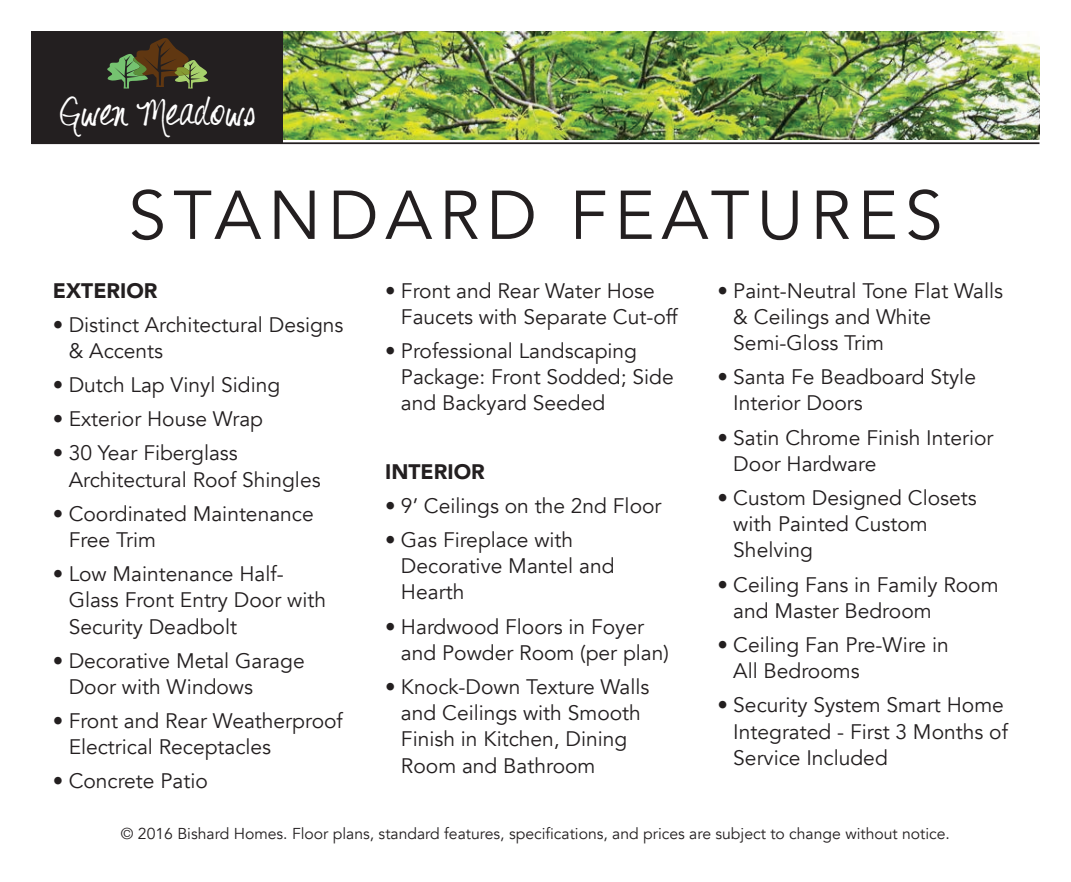
<style>
.page{position:relative;width:1071px;height:882px;background:#fff}
.page>*{position:absolute;margin:0;border:0;box-sizing:border-box;transform-origin:0 0}
.Body_Text_Bullets{font:68.25px "Avenir";letter-spacing:.1em;color:#231f20}
.t1{font:39.9px "Shelter Me";color:#fff}
.t2{font:21px/26.2px "Avenir";color:#231f20}
.Body_Text_Bullets-2{font:900 21px "Avenir";color:#231f20}
.Body_Text_Bullets-3{font:15.75px "Avenir";color:#231f20}
</style>
<div class="page">
<img style="left:284px;top:32px;width:756px;height:108px">
<hr style="left:32px;top:142px;width:1008px;height:2px;background:#231f20">
<div style="left:32px;top:32px;width:252px;height:112px;background:#231f20"></div>
<svg style="left:107px;top:38px;width:101px;height:51px"></svg>
<h2 class="t1" style="left:60px;top:87px;width:198px">Gwen Meadows</h2>
<p class="Body_Text_Bullets" style="left:128px;top:175px;width:816px">STANDARD FEATURES</p>
<p class="Body_Text_Bullets-2" style="left:53px;top:272px;width:106px">EXTERIOR</p>
<p class="t2" style="left:69px;top:312px;width:276px;text-indent:-16px">• Distinct Architectural Designs &amp; Accents</p>
<p class="t2" style="left:53px;top:372px;width:229px">• Dutch Lap Vinyl Siding</p>
<p class="t2" style="left:53px;top:406px;width:212px">• Exterior House Wrap</p>
<p class="t2" style="left:69px;top:440px;width:253px;text-indent:-16px">• 30 Year Fiberglass<br>Architectural Roof Shingles</p>
<p class="t2" style="left:69px;top:501px;width:247px;text-indent:-16px">• Coordinated Maintenance<br>Free Trim</p>
<p class="t2" style="left:69px;top:561px;width:259px;text-indent:-16px">• Low Maintenance Half-<br>Glass Front Entry Door with<br>Security Deadbolt</p>
<p class="t2" style="left:69px;top:648px;width:238px;text-indent:-16px">• Decorative Metal Garage<br>Door with Windows</p>
<p class="t2" style="left:69px;top:708px;width:276px;text-indent:-16px">• Front and Rear Weatherproof<br>Electrical Receptacles</p>
<p class="t2" style="left:53px;top:768px;width:156px">• Concrete Patio</p>
<p class="t2" style="left:401px;top:278px;width:278px;text-indent:-16px">• Front and Rear Water Hose<br>Faucets with Separate Cut-off</p>
<p class="t2" style="left:401px;top:338px;width:274px;text-indent:-16px">• Professional Landscaping<br>Package: Front Sodded; Side and Backyard Seeded</p>
<p class="Body_Text_Bullets-2" style="left:385px;top:453px;width:101px">INTERIOR</p>
<p class="t2" style="left:385px;top:493px;width:278px">• 9’ Ceilings on the 2nd Floor</p>
<p class="t2" style="left:401px;top:527px;width:215px;text-indent:-16px">• Gas Fireplace with<br>Decorative Mantel and<br>Hearth</p>
<p class="t2" style="left:401px;top:614px;width:270px;text-indent:-16px">• Hardwood Floors in Foyer and Powder Room (per plan)</p>
<p class="t2" style="left:401px;top:674px;width:250px;text-indent:-16px">• Knock-Down Texture Walls and Ceilings with Smooth<br>Finish in Kitchen, Dining<br>Room and Bathroom</p>
<p class="t2" style="left:733px;top:278px;width:271px;text-indent:-16px">• Paint-Neutral Tone Flat Walls &amp; Ceilings and White<br>Semi-Gloss Trim</p>
<p class="t2" style="left:733px;top:364px;width:244px;text-indent:-16px">• Santa Fe Beadboard Style<br>Interior Doors</p>
<p class="t2" style="left:733px;top:425px;width:262px;text-indent:-16px">• Satin Chrome Finish Interior<br>Door Hardware</p>
<p class="t2" style="left:733px;top:485px;width:245px;text-indent:-16px">• Custom Designed Closets with Painted Custom<br>Shelving</p>
<p class="t2" style="left:733px;top:572px;width:267px;text-indent:-16px">• Ceiling Fans in Family Room and Master Bedroom</p>
<p class="t2" style="left:733px;top:632px;width:217px;text-indent:-16px">• Ceiling Fan Pre-Wire in<br>All Bedrooms</p>
<p class="t2" style="left:733px;top:692px;width:276px;text-indent:-16px">• Security System Smart Home<br>Integrated - First 3 Months of<br>Service Included</p>
<p class="Body_Text_Bullets-3" style="left:121px;top:824px;width:831px">© 2016 Bishard Homes. Floor plans, standard features, specifications, and prices are subject to change without notice.</p>
</div>
